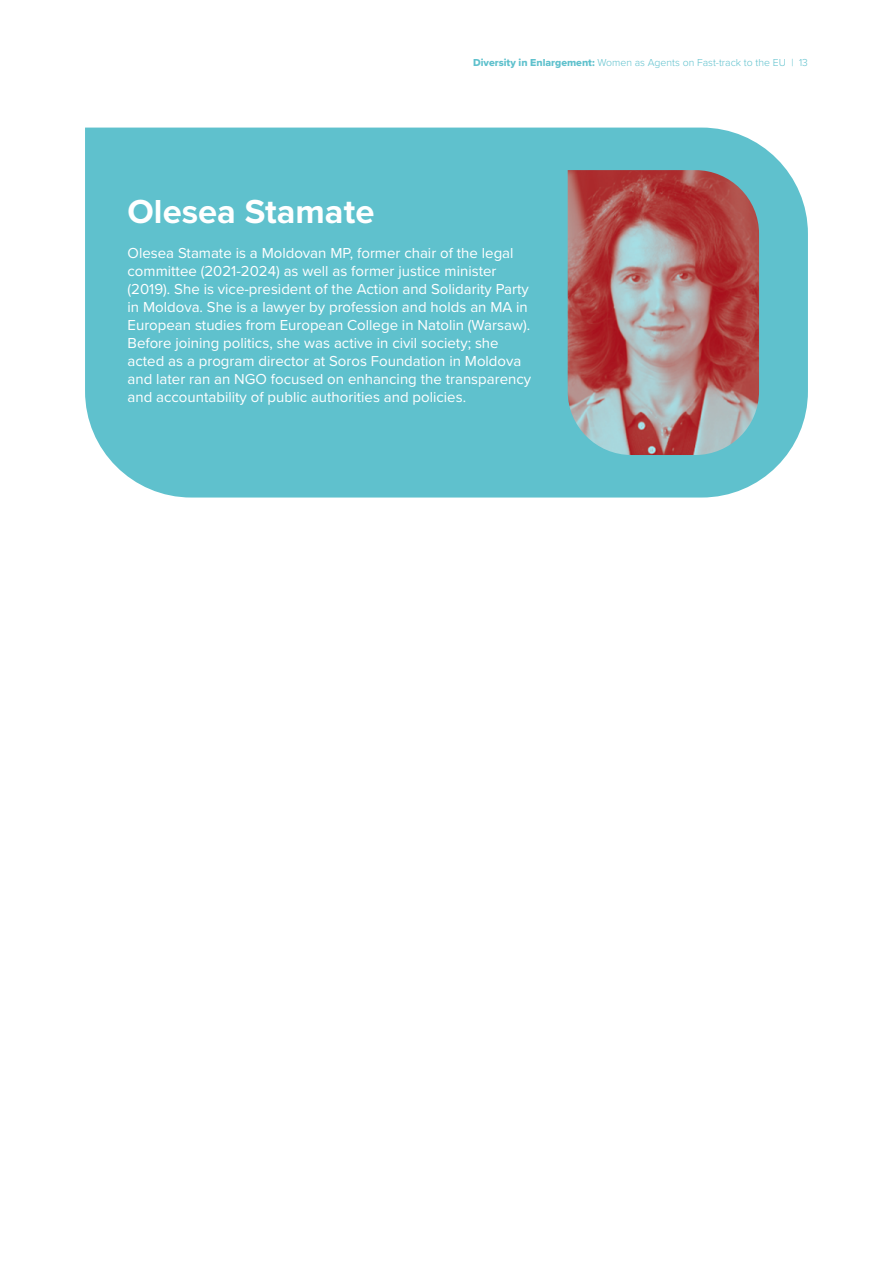
<style>
.page{position:relative;width:893px;height:1263px;background:#fff}
.page>*{position:absolute;margin:0;border:0;box-sizing:border-box;transform-origin:0 0}
.t1{font:700 34.5px "Proxima Nova";color:#fff}
.t2{font:15px/18px "Proxima Nova";color:#fff}
.t3{font:300 10.5px "Proxima Nova";color:#5fc1cd}
.s1{font-family:"Proxima Nova Extrabld";font-weight:400}
</style>
<div class="page">
<div style="left:85px;top:128px;width:723px;height:369px;background:#5fc1cd"></div>
<img style="left:568px;top:170px;width:191px;height:285px">
<p class="t3" style="left:473px;top:54px;width:336px"><span class="s1">Diversity in Enlargement:</span> Women as Agents on Fast-track to the EU | 13</p>
<h1 class="t1" style="left:128px;top:186px;width:248px">Olesea Stamate</h1>
<p class="t2" style="left:128px;top:244px;width:405px">Olesea Stamate is a Moldovan MP, former chair of the legal committee (2021-2024) as well as former justice minister (2019). She is vice-president of the Action and Solidarity Party in Moldova. She is a lawyer by profession and holds an MA in European studies from European College in Natolin (Warsaw).<br>Before joining politics, she was active in civil society; she acted as a program director at Soros Foundation in Moldova and later ran an NGO focused on enhancing the transparency and accountability of public authorities and policies.</p>
</div>
